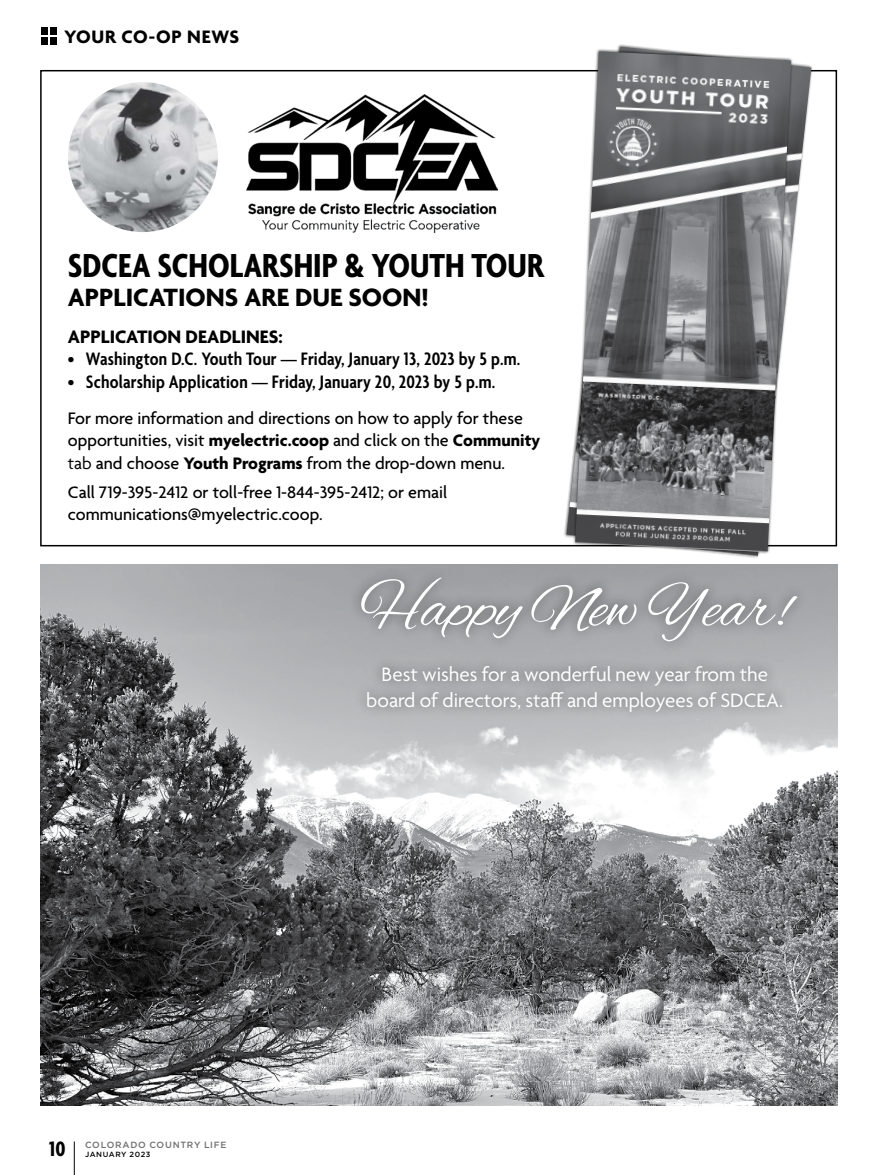
<style>
.page{position:relative;width:878px;height:1175px;background:#fff}
.page>*{position:absolute;margin:0;border:0;box-sizing:border-box;transform-origin:0 0}
.t1{font:64.5px "Alex Brush";color:#fff}
.t2{font:700 condensed 36px "Agenda";color:#000}
.t3{font:700 27px "Agenda";color:#000}
.t4{font:700 condensed 22.5px "Agenda";color:#000}
.t5{font:21px/25.2px "Agenda";color:#fff;text-align:center}
.t6{font:600 condensed 19.5px "Agenda";letter-spacing:.01em;color:#000}
.t7{font:700 19.5px "Agenda";color:#000}
.t8{font:700 19.5px "Agenda";letter-spacing:.03em;color:#000}
.t9{font:500 18px/22.5px "Agenda";color:#000}
.t10{font:500 9px "Gotham HTF";letter-spacing:.075em;color:#6d6e71}
.t11{font:500 7.5px "Gotham HTF";letter-spacing:.075em;color:#000}
.s1{font-weight:700}
.s2{font-weight:400}
</style>
<div class="page">
<img style="left:41px;top:565px;width:796px;height:540px">
<div style="left:355px;top:654px;width:438px;height:69px;background:#000;opacity:.5"></div>
<div style="left:349px;top:566px;width:459px;height:87px;background:#000;opacity:.5"></div>
<img style="left:246px;top:94px;width:252px;height:139px">
<img style="left:68px;top:82px;width:150px;height:150px">
<img style="left:566px;top:47px;width:245px;height:510px">
<svg style="left:572px;top:48px;width:222px;height:507px"></svg>
<img style="left:575px;top:51px;width:216px;height:501px">
<hr style="left:74px;top:1141px;width:1px;height:33px;background:#000">
<div style="left:50px;top:37px;width:7px;height:7px;background:#000"></div>
<div style="left:50px;top:28px;width:7px;height:7px;background:#000"></div>
<div style="left:41px;top:37px;width:7px;height:7px;background:#000"></div>
<div style="left:41px;top:28px;width:7px;height:7px;background:#000"></div>
<p class="t8" style="left:64px;top:26px;width:176px">YOUR CO-OP NEWS</p>
<h2 class="t2" style="left:68px;top:246px;width:477px">SDCEA SCHOLARSHIP &amp; YOUTH TOUR</h2>
<h3 class="t3" style="left:68px;top:282px;width:362px">APPLICATIONS ARE DUE SOON!</h3>
<p class="t7" style="left:68px;top:326px;width:216px">APPLICATION DEADLINES:</p>
<p class="t6" style="left:68px;top:348px;width:454px">• Washington D.C. Youth Tour — Friday, January 13, 2023 by 5 p.m.</p>
<p class="t6" style="left:68px;top:371px;width:429px">• Scholarship Application — Friday, January 20, 2023 by 5 p.m.</p>
<p class="t9" style="left:68px;top:407px;width:474px">For more information and directions on how to apply for these opportunities, visit <span class="s1">myelectric.coop</span> and click on the <span class="s1">Community </span><span class="s2">tab</span> and choose <span class="s1">Youth Programs</span> from the drop-down menu.</p>
<p class="t9" style="left:68px;top:482px;width:381px">Call 719-395-2412 or toll-free 1-844-395-2412; or email communications@myelectric.coop.</p>
<h1 class="t1" style="left:360px;top:571px;width:431px">Happy New Year!</h1>
<p class="t5" style="left:366px;top:663px;width:418px">Best wishes for a wonderful new year from the board of directors, staff and employees of SDCEA.</p>
<p class="t4" style="left:49px;top:1136px;width:18px">10</p>
<p class="t10" style="left:85px;top:1140px;width:143px">COLORADO COUNTRY LIFE</p>
<p class="t11" style="left:85px;top:1150px;width:67px">JANUARY 2023</p>
</div>
